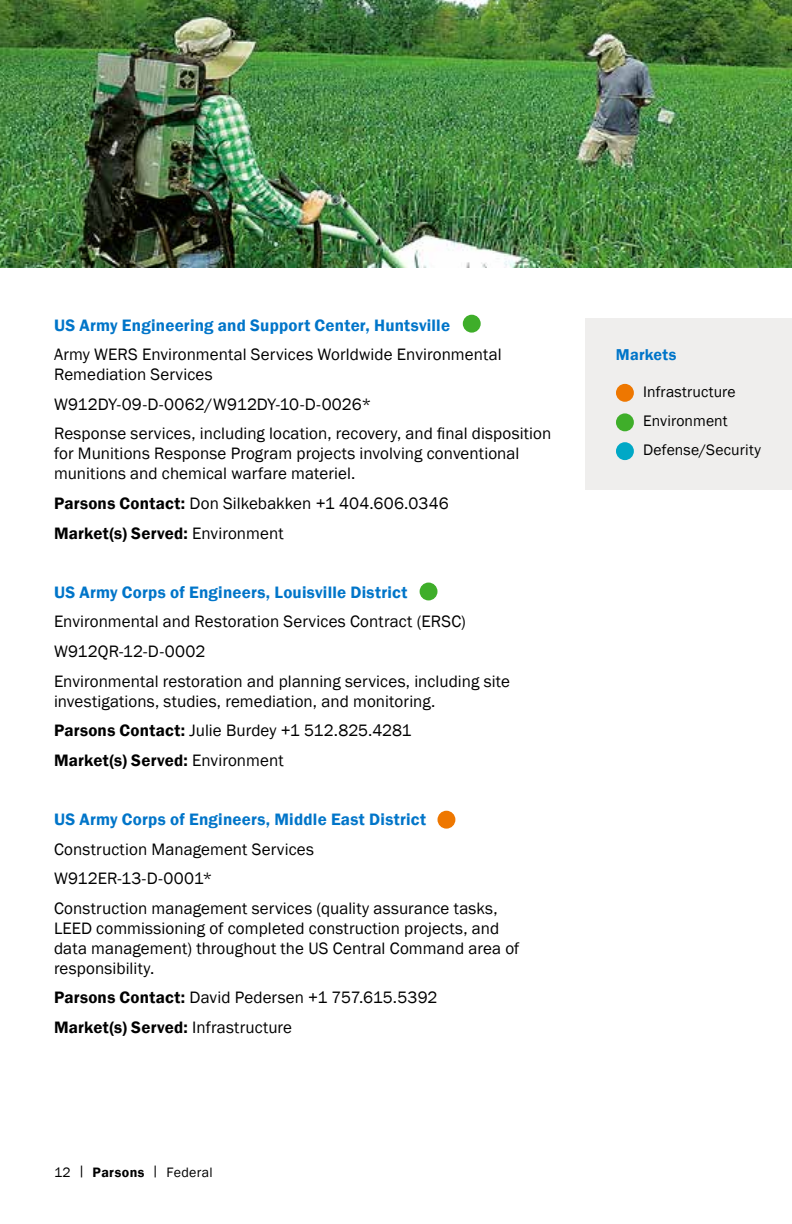
<style>
.page{position:relative;width:792px;height:1224px;background:#fff}
.page>*{position:absolute;margin:0;border:0;box-sizing:border-box;transform-origin:0 0}
.t1{font:17px/29.6px "Franklin Gothic";letter-spacing:.005em;color:#000}
.t2{font:600 17px "Franklin Gothic";letter-spacing:.015em;color:#0075c9}
.t3{font:600 16.2px "Franklin Gothic";letter-spacing:.015em;color:#0075c9}
.t4{font:15.6px/29px "Franklin Gothic";letter-spacing:.01em;color:#000}
.t5{font:14px "Franklin Gothic";letter-spacing:.025em;color:#000}
.s1{font-weight:600}
</style>
<div class="page">
<img style="left:0;top:0;width:792px;height:268px">
<div style="left:438px;top:811px;width:17px;height:18px;background:#e70;border-radius:50%"></div>
<div style="left:420px;top:583px;width:18px;height:17px;background:#3fae2a;border-radius:50%"></div>
<div style="left:586px;top:319px;width:206px;height:171px;background:#efeeed"></div>
<div style="left:616px;top:384px;width:18px;height:18px;background:#e70;border-radius:50%"></div>
<div style="left:616px;top:413px;width:18px;height:18px;background:#3fae2a;border-radius:50%"></div>
<div style="left:616px;top:442px;width:18px;height:18px;background:#00a8c6;border-radius:50%"></div>
<div style="left:463px;top:315px;width:18px;height:18px;background:#3fae2a;border-radius:50%"></div>
<p class="t2" style="left:54px;top:314px;width:398px">US Army Engineering and Support Center, Huntsville</p>
<p class="t1" style="left:54px;top:345px;width:449px;line-height:20px">Army WERS Environmental Services Worldwide Environmental<br>Remediation Services</p>
<p class="t1" style="left:54px;top:390px;width:499px">W912DY-09-D-0062/W912DY-10-D-0026*<br>Response services, including location, recovery, and final disposition</p>
<p class="t1" style="left:54px;top:444px;width:467px;line-height:20px">for Munitions Response Program projects involving conventional munitions and chemical warfare materiel.</p>
<p class="t1" style="left:54px;top:489px;width:396px"><span class="s1">Parsons Contact:</span> Don Silkebakken +1 404.606.0346<br><span class="s1">Market(s) Served:</span> Environment</p>
<p class="t2" style="left:54px;top:582px;width:355px">US Army Corps of Engineers, Louisville District</p>
<p class="t1" style="left:54px;top:607px;width:458px">Environmental and Restoration Services Contract (ERSC)<br>W912QR-12-D-0002<br>Environmental restoration and planning services, including site</p>
<p class="t1" style="left:54px;top:686px;width:383px">investigations, studies, remediation, and monitoring.<br><span class="s1">Parsons Contact:</span> Julie Burdey +1 512.825.4281<br><span class="s1">Market(s) Served:</span> Environment</p>
<p class="t2" style="left:54px;top:809px;width:374px">US Army Corps of Engineers, Middle East District</p>
<p class="t1" style="left:54px;top:834px;width:445px">Construction Management Services<br>W912ER-13-D-0001*<br>Construction management services (quality assurance tasks,</p>
<p class="t1" style="left:54px;top:918px;width:467px;line-height:20px">LEED commissioning of completed construction projects, and data management) throughout the US Central Command area of responsibility.</p>
<p class="t1" style="left:54px;top:983px;width:385px"><span class="s1">Parsons Contact:</span> David Pedersen +1 757.615.5392<br><span class="s1">Market(s) Served:</span> Infrastructure</p>
<p class="t5" style="left:54px;top:1164px;width:160px">12 | <span class="s1">Parsons</span> | Federal</p>
<p class="t3" style="left:616px;top:345px;width:62px">Markets</p>
<p class="t4" style="left:643px;top:377px;width:119px">Infrastructure<br>Environment<br>Defense/Security</p>
</div>
